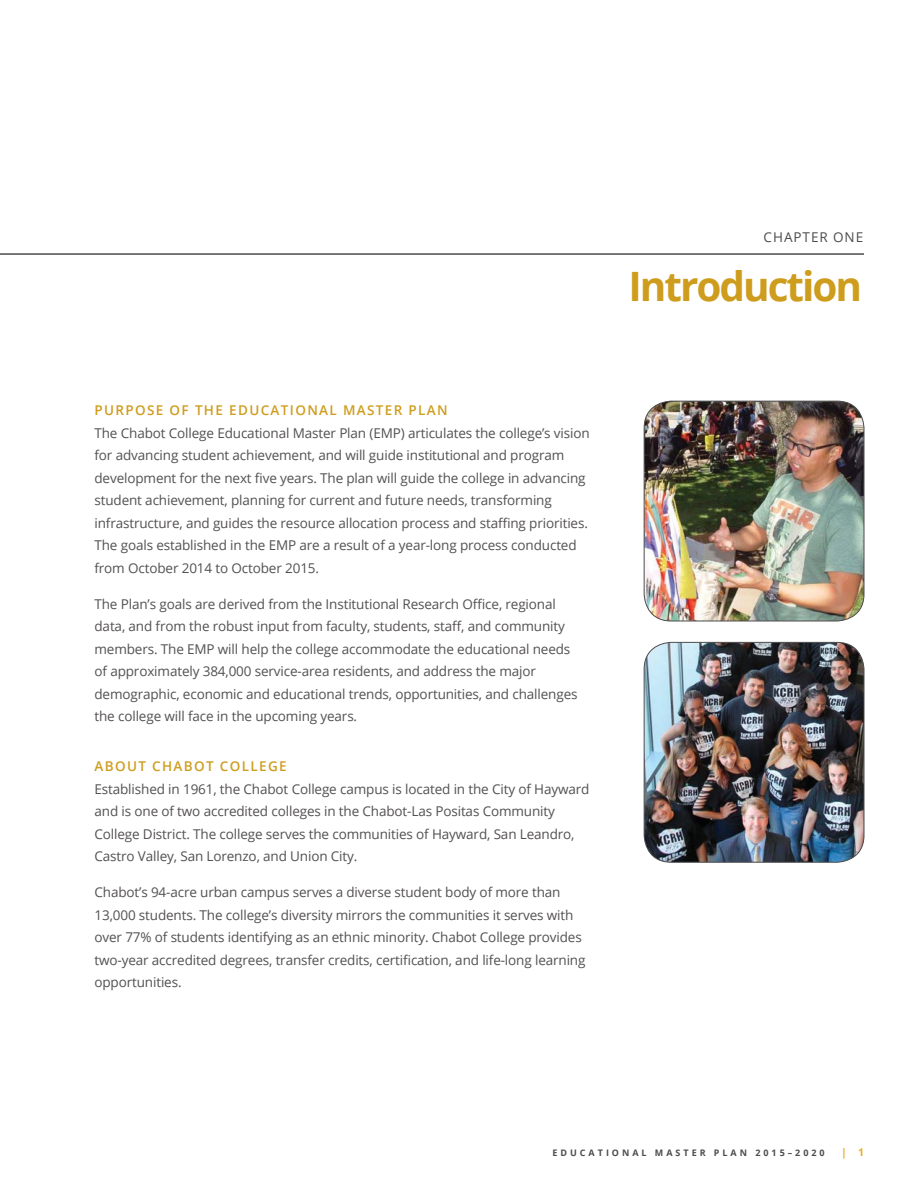
<style>
.page{position:relative;width:918px;height:1188px;background:#fff}
.page>*{position:absolute;margin:0;border:0;box-sizing:border-box;transform-origin:0 0}
.t1{font:700 40.5px "Open Sans";letter-spacing:-.05em;color:#ce9d1d}
.t2{font:13.5px/22.5px "Open Sans";letter-spacing:-.01em;color:#535050}
.t3{font:600 13.5px "Open Sans";letter-spacing:.1em;color:#ce9d1d}
.t4{font:13.5px "Open Sans";letter-spacing:.07em;color:#4c4c4e}
.t5{font:700 10.5px "Open Sans";color:#e8af21}
.t6{font:700 9px "Open Sans";letter-spacing:.33em;color:#4c4c4e}
</style>
<div class="page">
<hr style="left:0;top:254px;width:864px;height:1px;background:#4c4c4e">
<img style="left:644px;top:401px;width:220px;height:220px;border-radius:27px">
<div style="left:644px;top:401px;width:220px;height:220px;border:1px solid #4c4c4e;border-radius:27px"></div>
<img style="left:644px;top:642px;width:220px;height:220px;border-radius:27px">
<div style="left:644px;top:642px;width:220px;height:221px;border:1px solid #4c4c4e;border-radius:27px"></div>
<p class="t4" style="left:764px;top:228px;width:101px">CHAPTER ONE</p>
<p class="t3" style="left:94px;top:401px;width:355px">PURPOSE OF THE EDUCATIONAL MASTER PLAN</p>
<p class="t2" style="left:94px;top:421px;width:497px">The Chabot College Educational Master Plan (EMP) articulates the college’s vision for advancing student achievement, and will guide institutional and program development for the next five years. The plan will guide the college in advancing student achievement, planning for current and future needs, transforming infrastructure, and guides the resource allocation process and staffing priorities.<br>The goals established in the EMP are a result of a year-long process conducted from October 2014 to October 2015.</p>
<p class="t2" style="left:94px;top:592px;width:485px">The Plan’s goals are derived from the Institutional Research Office, regional data, and from the robust input from faculty, students, staff, and community members. The EMP will help the college accommodate the educational needs of approximately 384,000 service-area residents, and address the major demographic, economic and educational trends, opportunities, and challenges the college will face in the upcoming years.</p>
<p class="t3" style="left:94px;top:757px;width:194px">ABOUT CHABOT COLLEGE</p>
<p class="t2" style="left:94px;top:777px;width:497px">Established in 1961, the Chabot College campus is located in the City of Hayward and is one of two accredited colleges in the Chabot-Las Positas Community College District. The college serves the communities of Hayward, San Leandro, Castro Valley, San Lorenzo, and Union City.</p>
<p class="t2" style="left:94px;top:881px;width:493px">Chabot’s 94-acre urban campus serves a diverse student body of more than 13,000 students. The college’s diversity mirrors the communities it serves with over 77% of students identifying as an ethnic minority. Chabot College provides two-year accredited degrees, transfer credits, certification, and life-long learning opportunities.</p>
<h1 class="t1" style="left:629px;top:258px;width:235px">Introduction</h1>
<p class="t6" style="left:553px;top:1146px;width:274px">EDUCATIONAL MASTER PLAN 2015–2020</p>
<p class="t5" style="left:841px;top:1144px;width:24px">| 1</p>
</div>
